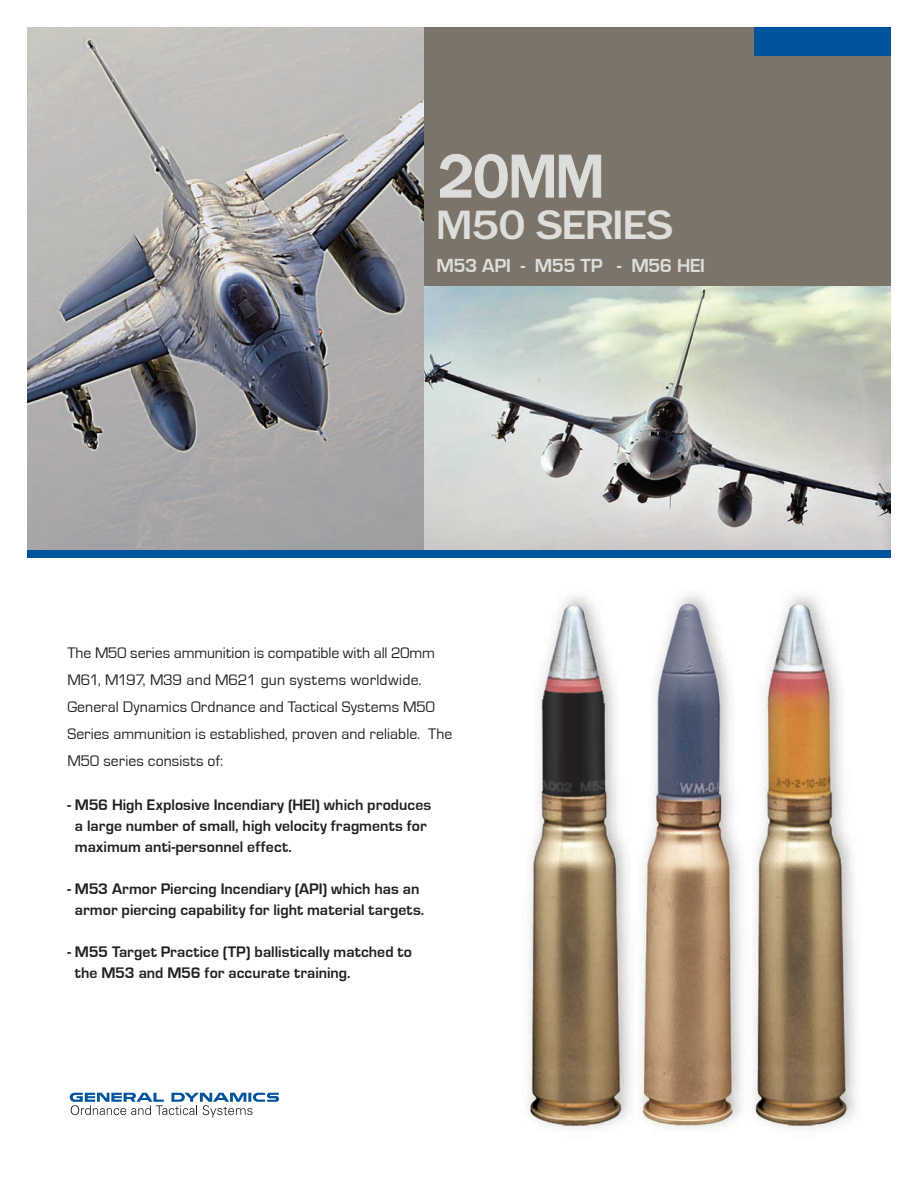
<style>
.page{position:relative;width:918px;height:1188px;background:#fff}
.page>*{position:absolute;margin:0;border:0;box-sizing:border-box;transform-origin:0 0}
.t1{font:60px "Framina";color:#dddddb}
.t2{font:40.5px "Framina";letter-spacing:-.01em;color:#dddddb;scale:1.11 1}
.t3{font:700 19.5px "Eurostile";letter-spacing:-.025em;color:#dddddb}
.t4{font:700 15.75px/21px "Eurostile";color:#231f20}
.t5{font:15.75px/27px "Eurostile";letter-spacing:.005em;color:#231f20}
</style>
<div class="page">
<div style="left:421px;top:27px;width:470px;height:260px;background:#7c7468"></div>
<img style="left:424px;top:286px;width:467px;height:264px">
<img style="left:27px;top:27px;width:397px;height:523px">
<div style="left:27px;top:550px;width:864px;height:8px;background:#01539b"></div>
<div style="left:755px;top:27px;width:136px;height:28px;background:#01539b"></div>
<svg style="left:440px;top:153px;width:162px;height:46px"></svg>
<svg style="left:70px;top:1093px;width:209px;height:24px"></svg>
<img style="left:527px;top:595px;width:329px;height:537px">
<h1 class="t1" style="left:436px;top:140px;width:169px">20MM</h1>
<h2 class="t2" style="left:436px;top:200px;width:215px">M50 SERIES</h2>
<p class="t3" style="left:436px;top:255px;width:270px">M53 API - M55 TP - M56 HEI</p>
<p class="t5" style="left:68px;top:640px;width:386px">The M50 series ammunition is compatible with all 20mm M61, M197, M39 and M621 gun systems worldwide.<br>General Dynamics Ordnance and Tactical Systems M50<br>Series ammunition is established, proven and reliable. The M50 series consists of:</p>
<p class="t4" style="left:75px;top:795px;width:358px;text-indent:-7px">- M56 High Explosive Incendiary (HEI) which produces a large number of small, high velocity fragments for maximum anti-personnel effect.</p>
<p class="t4" style="left:68px;top:878px;width:358px;text-align:center">- M53 Armor Piercing Incendiary (API) which has an armor piercing capability for light material targets.</p>
<p class="t4" style="left:75px;top:941px;width:339px;text-indent:-7px">- M55 Target Practice (TP) ballistically matched to the M53 and M56 for accurate training.</p>
</div>
